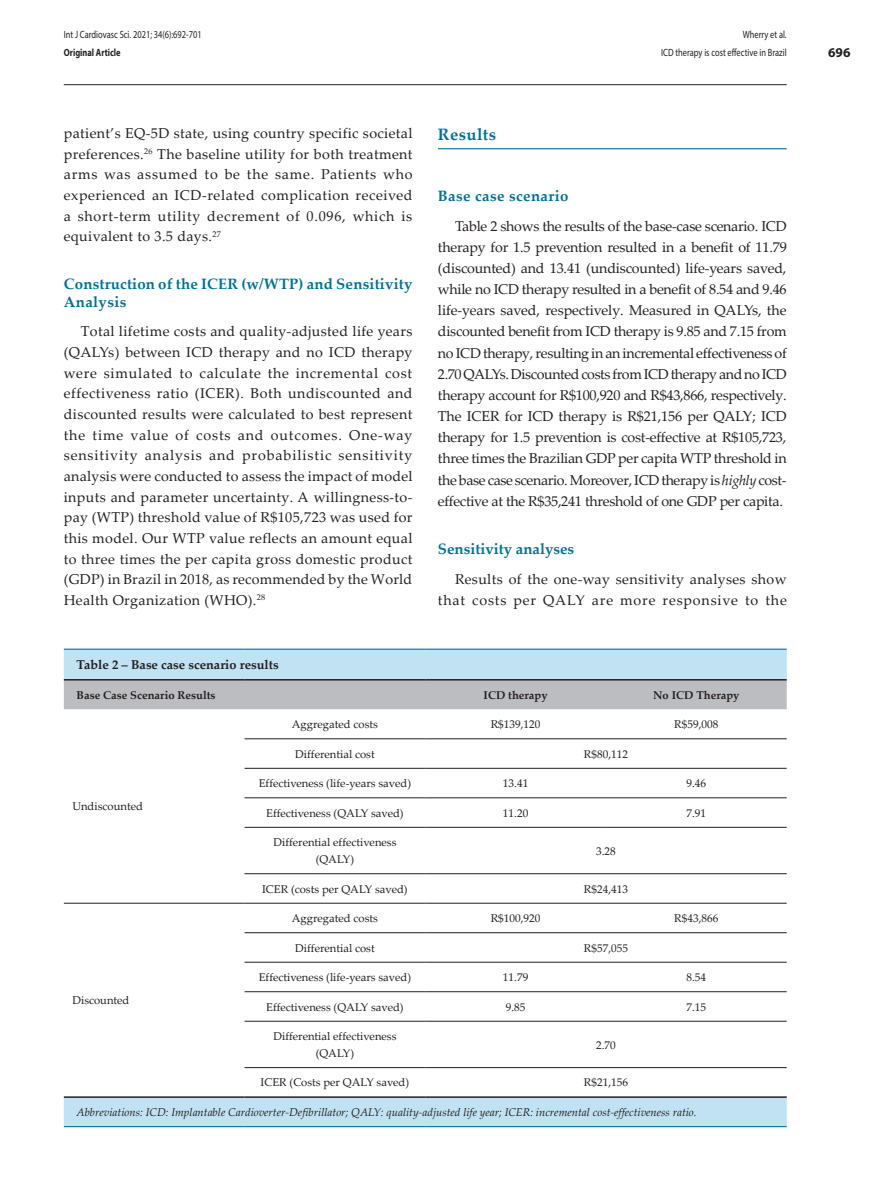
<style>
.page{position:relative;width:893px;height:1191px;background:#fff}
.page>*{position:absolute;margin:0;border:0;box-sizing:border-box;transform-origin:0 0}
._1_-_Titulo-materia{font:700 16.5px "Palatino Linotype";letter-spacing:.025em;color:#00719a}
._2_-_Sub-titulo{font:700 15px/18.5px "Palatino Linotype";letter-spacing:.015em;color:#00719a}
._4_-_Texto-Basico{font:14.25px/20.7px "Palatino Linotype";letter-spacing:.02em;color:#231f20;text-align:justify}
.t1{font:700 13.5px "Myriad Pro";color:#231f20}
._1_-_Titulo-Tabela{font:700 12.75px "Palatino Linotype";color:#231f20}
._3_-_Corpo-tabela{font:11.25px/16.8px "Palatino Linotype";color:#231f20;text-align:center}
._4_-_Legenda{font:italic 11.25px "Palatino Linotype";color:#231f20}
._2_-_Sub-titulo-2{font:700 11.25px "Palatino Linotype";color:#231f20}
.t2{font:10.5px "Myriad Pro";color:#231f20;scale:.8 1}
.t3{font:700 10.5px "Myriad Pro";color:#231f20;scale:.8 1}
.s1{font-style:italic}
</style>
<div class="page">
<svg style="left:64px;top:650px;width:723px;height:476px"></svg>
<div style="left:64px;top:680px;width:723px;height:29px;background:#bcbdc0"></div>
<hr style="left:64px;top:648px;width:181px;height:2px;background:#00719a">
<hr style="left:245px;top:648px;width:180px;height:2px;background:#00719a">
<hr style="left:425px;top:648px;width:181px;height:2px;background:#00719a">
<hr style="left:606px;top:648px;width:181px;height:2px;background:#00719a">
<hr style="left:64px;top:679px;width:181px;height:1px;background:#231f20">
<hr style="left:245px;top:679px;width:180px;height:1px;background:#231f20">
<hr style="left:425px;top:679px;width:181px;height:1px;background:#231f20">
<hr style="left:606px;top:679px;width:181px;height:1px;background:#231f20">
<hr style="left:64px;top:1096px;width:181px;height:1px;background:#231f20">
<hr style="left:245px;top:1096px;width:180px;height:1px;background:#231f20">
<hr style="left:425px;top:1096px;width:181px;height:1px;background:#231f20">
<hr style="left:606px;top:1096px;width:181px;height:1px;background:#231f20">
<hr style="left:64px;top:1126px;width:181px;height:1px;background:#00719a">
<hr style="left:245px;top:1126px;width:180px;height:1px;background:#00719a">
<hr style="left:425px;top:1126px;width:181px;height:1px;background:#00719a">
<hr style="left:606px;top:1126px;width:181px;height:1px;background:#00719a">
<hr style="left:245px;top:738px;width:180px;height:1px;background:#231f20">
<hr style="left:425px;top:738px;width:181px;height:1px;background:#231f20">
<hr style="left:606px;top:738px;width:181px;height:1px;background:#231f20">
<hr style="left:245px;top:768px;width:180px;height:1px;background:#231f20">
<hr style="left:425px;top:768px;width:181px;height:1px;background:#231f20">
<hr style="left:606px;top:768px;width:181px;height:1px;background:#231f20">
<hr style="left:245px;top:797px;width:180px;height:1px;background:#231f20">
<hr style="left:425px;top:797px;width:181px;height:1px;background:#231f20">
<hr style="left:606px;top:797px;width:181px;height:1px;background:#231f20">
<hr style="left:245px;top:827px;width:180px;height:1px;background:#231f20">
<hr style="left:425px;top:827px;width:181px;height:1px;background:#231f20">
<hr style="left:606px;top:827px;width:181px;height:1px;background:#231f20">
<hr style="left:245px;top:873px;width:180px;height:1px;background:#231f20">
<hr style="left:425px;top:873px;width:181px;height:1px;background:#231f20">
<hr style="left:606px;top:873px;width:181px;height:1px;background:#231f20">
<hr style="left:245px;top:932px;width:180px;height:1px;background:#231f20">
<hr style="left:425px;top:932px;width:181px;height:1px;background:#231f20">
<hr style="left:606px;top:932px;width:181px;height:1px;background:#231f20">
<hr style="left:245px;top:962px;width:180px;height:1px;background:#231f20">
<hr style="left:425px;top:962px;width:181px;height:1px;background:#231f20">
<hr style="left:606px;top:962px;width:181px;height:1px;background:#231f20">
<hr style="left:245px;top:991px;width:180px;height:1px;background:#231f20">
<hr style="left:425px;top:991px;width:181px;height:1px;background:#231f20">
<hr style="left:606px;top:991px;width:181px;height:1px;background:#231f20">
<hr style="left:245px;top:1021px;width:180px;height:1px;background:#231f20">
<hr style="left:425px;top:1021px;width:181px;height:1px;background:#231f20">
<hr style="left:606px;top:1021px;width:181px;height:1px;background:#231f20">
<hr style="left:245px;top:1067px;width:180px;height:1px;background:#231f20">
<hr style="left:425px;top:1067px;width:181px;height:1px;background:#231f20">
<hr style="left:606px;top:1067px;width:181px;height:1px;background:#231f20">
<hr style="left:64px;top:903px;width:181px;height:1px;background:#231f20">
<hr style="left:245px;top:903px;width:180px;height:1px;background:#231f20">
<hr style="left:425px;top:903px;width:181px;height:1px;background:#231f20">
<hr style="left:606px;top:903px;width:181px;height:1px;background:#231f20">
<hr style="left:438px;top:148px;width:349px;height:1px;background:#00719a">
<hr style="left:64px;top:84px;width:723px;height:1px;background:#231f20">
<p class="t2" style="left:64px;top:28px;width:174px">Int J Cardiovasc Sci. 2021; 34(6):692-701</p>
<p class="t2" style="left:743px;top:28px;width:56px">Wherry et al.</p>
<p class="t3" style="left:64px;top:45px;width:73px">Original Article</p>
<p class="t2" style="left:661px;top:46px;width:158px">ICD therapy is cost effective in Brazil</p>
<p class="_4_-_Texto-Basico" style="left:64px;top:122px;width:350px">patient’s EQ-5D state, using country specific societal preferences.<sup>26</sup> The baseline utility for both treatment arms was assumed to be the same. Patients who experienced an ICD-related complication received a short-term utility decrement of 0.096, which is equivalent to 3.5 days.<sup>27</sup></p>
<p class="_2_-_Sub-titulo" style="left:64px;top:274px;width:350px">Construction of the ICER (w/WTP) and Sensitivity<br>Analysis</p>
<p class="_4_-_Texto-Basico" style="left:64px;top:321px;width:350px;text-indent:17px">Total lifetime costs and quality-adjusted life years (QALYs) between ICD therapy and no ICD therapy were simulated to calculate the incremental cost effectiveness ratio (ICER). Both undiscounted and discounted results were calculated to best represent the time value of costs and outcomes. One-way sensitivity analysis and probabilistic sensitivity analysis were conducted to assess the impact of model inputs and parameter uncertainty. A willingness-to&shy;pay (WTP) threshold value of R$105,723 was used for this model. Our WTP value reflects an amount equal to three times the per capita gross domestic product (GDP) in Brazil in 2018, as recommended by the World Health Organization (WHO).<sup>28</sup></p>
<p class="_1_-_Titulo-materia" style="left:438px;top:122px;width:60px">Results</p>
<p class="_2_-_Sub-titulo" style="left:438px;top:186px;width:132px">Base case scenario</p>
<p class="_4_-_Texto-Basico" style="left:438px;top:215px;width:350px;line-height:21.1px;text-indent:17px">Table 2 shows the results of the base-case scenario. ICD therapy for 1.5 prevention resulted in a benefit of 11.79 (discounted) and 13.41 (undiscounted) life-years saved, while no ICD therapy resulted in a benefit of 8.54 and 9.46 life-years saved, respectively. Measured in QALYs, the discounted benefit from ICD therapy is 9.85 and 7.15 from no ICD therapy, resulting in an incremental effectiveness of 2.70 QALYs. Discounted costs from ICD therapy and no ICD therapy account for R$100,920 and R$43,866, respectively.<br>The ICER for ICD therapy is R$21,156 per QALY; ICD therapy for 1.5 prevention is cost-effective at R$105,723, three times the Brazilian GDP per capita WTP threshold in the base case scenario. Moreover, ICD therapy is <span class="s1">highly</span> cost&shy;effective at the R$35,241 threshold of one GDP per capita.</p>
<p class="_2_-_Sub-titulo" style="left:438px;top:539px;width:138px">Sensitivity analyses</p>
<p class="_4_-_Texto-Basico" style="left:438px;top:568px;width:350px;line-height:21.1px;text-align:right">Results of the one-way sensitivity analyses show that costs per QALY are more responsive to the</p>
<p class="_1_-_Titulo-Tabela" style="left:77px;top:656px;width:204px">Table 2 – Base case scenario results</p>
<p class="_2_-_Sub-titulo-2" style="left:77px;top:687px;width:140px">Base Case Scenario Results</p>
<p class="_2_-_Sub-titulo-2" style="left:484px;top:687px;width:66px">ICD therapy</p>
<p class="_2_-_Sub-titulo-2" style="left:653px;top:687px;width:88px">No ICD Therapy</p>
<p class="_3_-_Corpo-tabela" style="left:72px;top:797px;width:72px">Undiscounted</p>
<p class="_3_-_Corpo-tabela" style="left:292px;top:715px;width:88px">Aggregated costs</p>
<p class="_3_-_Corpo-tabela" style="left:491px;top:715px;width:51px">R$139,120</p>
<p class="_3_-_Corpo-tabela" style="left:674px;top:715px;width:46px">R$59,008</p>
<p class="_3_-_Corpo-tabela" style="left:295px;top:745px;width:81px">Differential cost</p>
<p class="_3_-_Corpo-tabela" style="left:584px;top:745px;width:46px">R$80,112</p>
<p class="_3_-_Corpo-tabela" style="left:259px;top:774px;width:154px">Effectiveness (life-years saved)</p>
<p class="_3_-_Corpo-tabela" style="left:503px;top:774px;width:27px">13.41</p>
<p class="_3_-_Corpo-tabela" style="left:686px;top:774px;width:21px">9.46</p>
<p class="_3_-_Corpo-tabela" style="left:266px;top:804px;width:139px">Effectiveness (QALY saved)</p>
<p class="_3_-_Corpo-tabela" style="left:503px;top:804px;width:27px">11.20</p>
<p class="_3_-_Corpo-tabela" style="left:686px;top:804px;width:21px">7.91</p>
<p class="_3_-_Corpo-tabela" style="left:273px;top:833px;width:125px">Differential effectiveness (QALY)</p>
<p class="_3_-_Corpo-tabela" style="left:596px;top:842px;width:21px">3.28</p>
<p class="_3_-_Corpo-tabela" style="left:262px;top:880px;width:147px">ICER (costs per QALY saved)</p>
<p class="_3_-_Corpo-tabela" style="left:584px;top:880px;width:46px">R$24,413</p>
<p class="_3_-_Corpo-tabela" style="left:292px;top:909px;width:88px">Aggregated costs</p>
<p class="_3_-_Corpo-tabela" style="left:491px;top:909px;width:51px">R$100,920</p>
<p class="_3_-_Corpo-tabela" style="left:674px;top:909px;width:46px">R$43,866</p>
<p class="_3_-_Corpo-tabela" style="left:295px;top:939px;width:81px">Differential cost</p>
<p class="_3_-_Corpo-tabela" style="left:584px;top:939px;width:46px">R$57,055</p>
<p class="_3_-_Corpo-tabela" style="left:259px;top:968px;width:154px">Effectiveness (life-years saved)</p>
<p class="_3_-_Corpo-tabela" style="left:503px;top:968px;width:27px">11.79</p>
<p class="_3_-_Corpo-tabela" style="left:686px;top:968px;width:21px">8.54</p>
<p class="_3_-_Corpo-tabela" style="left:266px;top:998px;width:139px">Effectiveness (QALY saved)</p>
<p class="_3_-_Corpo-tabela" style="left:506px;top:998px;width:21px">9.85</p>
<p class="_3_-_Corpo-tabela" style="left:686px;top:998px;width:21px">7.15</p>
<p class="_3_-_Corpo-tabela" style="left:273px;top:1027px;width:125px">Differential effectiveness (QALY)</p>
<p class="_3_-_Corpo-tabela" style="left:596px;top:1035px;width:21px">2.70</p>
<p class="_3_-_Corpo-tabela" style="left:261px;top:1073px;width:150px">ICER (Costs per QALY saved)</p>
<p class="_3_-_Corpo-tabela" style="left:584px;top:1073px;width:46px">R$21,156</p>
<p class="_4_-_Legenda" style="left:77px;top:1104px;width:622px">Abbreviations: ICD: Implantable Cardioverter-Defibrillator; QALY: quality-adjusted life year; ICER: incremental cost-effectiveness ratio.</p>
<p class="_3_-_Corpo-tabela" style="left:72px;top:991px;width:59px">Discounted</p>
<p class="t1" style="left:828px;top:44px;width:24px">696</p>
</div>
